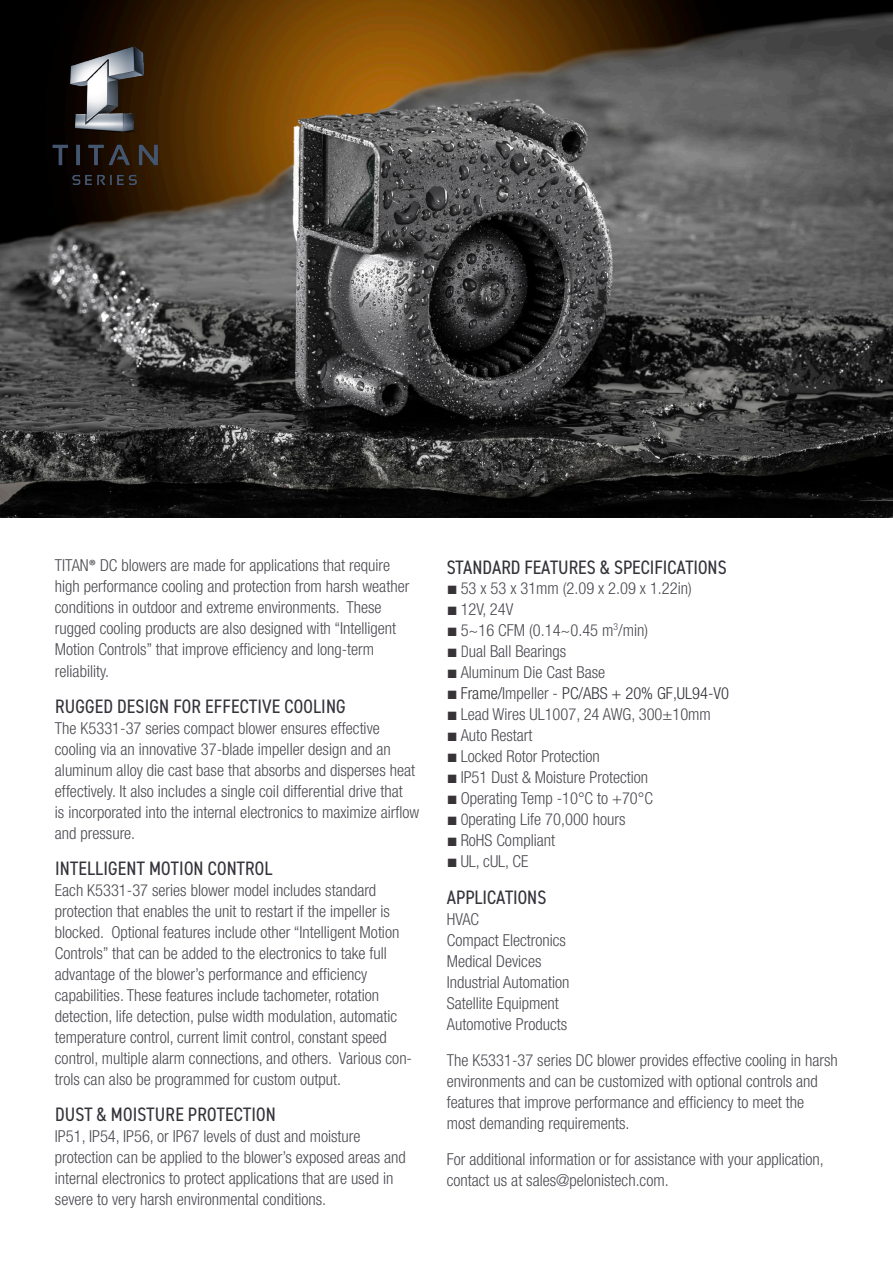
<style>
.page{position:relative;width:893px;height:1263px;background:#fff}
.page>*{position:absolute;margin:0;border:0;box-sizing:border-box;transform-origin:0 0}
.t1{font:condensed 19.5px "DIN2014";letter-spacing:.01em;color:#36343b}
.t2{font:300 condensed 16.5px/21px "Helvetica Neue LT Com";color:#4c4b52}
.t3{font:300 condensed 16.5px "Helvetica Neue LT Com";color:#36343b}
.s1{font-family:"Myriad Pro";font-weight:600;font-stretch:normal}
.s2{font-family:"Arial";font-weight:400;font-stretch:normal;font-size:18px;color:#373337}
.s3{font-family:"DIN2014"}
.s4{color:#373337}
.s5{color:#4c4b52}
</style>
<div class="page">
<img style="left:0;top:0;width:893px;height:518px">
<img style="left:20px;top:38px;width:162px;height:169px">
<p class="t2" style="left:55px;top:555px;width:337px">TITAN<span class="s1">®</span> DC blowers are made for applications that require</p>
<p class="t2" style="left:55px;top:576px;width:356px">high performance cooling and protection from harsh weather</p>
<p class="t2" style="left:55px;top:597px;width:328px">conditions in outdoor and extreme environments. These</p>
<p class="t2" style="left:55px;top:618px;width:343px">rugged cooling products are also designed with “Intelligent<br>Motion Controls” that improve efficiency and long-term</p>
<p class="t2" style="left:55px;top:660px;width:56px">reliability.</p>
<p class="t1" style="left:55px;top:693px;width:292px">RUGGED DESIGN FOR EFFECTIVE COOLING</p>
<p class="t2" style="left:55px;top:717px;width:326px">The K5331-37 series compact blower ensures effective</p>
<p class="t2" style="left:55px;top:738px;width:362px">cooling via an innovative 37-blade impeller design and an aluminum alloy die cast base that absorbs and disperses heat</p>
<p class="t2" style="left:55px;top:780px;width:349px">effectively. It also includes a single coil differential drive that</p>
<p class="t2" style="left:55px;top:801px;width:366px;line-height:21.6px">is incorporated into the internal electronics to maximize airflow and pressure.</p>
<p class="t1" style="left:55px;top:856px;width:219px">INTELLIGENT MOTION CONTROL</p>
<p class="t2" style="left:55px;top:880px;width:323px">Each K5331-37 series blower model includes standard</p>
<p class="t2" style="left:55px;top:901px;width:346px">protection that enables the unit to restart if the impeller is blocked. Optional features include other “Intelligent Motion Controls” that can be added to the electronics to take full advantage of the blower’s performance and efficiency</p>
<p class="t2" style="left:55px;top:985px;width:326px">capabilities. These features include tachometer, rotation</p>
<p class="t2" style="left:55px;top:1006px;width:344px">detection, life detection, pulse width modulation, automatic temperature control, current limit control, constant speed</p>
<p class="t2" style="left:55px;top:1048px;width:359px">control, multiple alarm connections, and others. Various con&shy;trols can also be programmed for custom output.</p>
<p class="t1" style="left:55px;top:1102px;width:222px">DUST &amp; MOISTURE PROTECTION</p>
<p class="t2" style="left:55px;top:1126px;width:307px">IP51, IP54, IP56, or IP67 levels of dust and moisture</p>
<p class="t2" style="left:55px;top:1147px;width:352px">protection can be applied to the blower’s exposed areas and internal electronics to protect applications that are used in severe to very harsh environmental conditions.</p>
<p class="t1" style="left:447px;top:554px;width:281px">STANDARD FEATURES &amp; SPECIFICATIONS</p>
<p class="t2" style="left:447px;top:577px;width:246px"><span class="s2">■</span> 53 x 53 x 31mm (2.09 x 2.09 x 1.22in)</p>
<p class="t2" style="left:447px;top:598px;width:68px"><span class="s2">■</span> 12V, 24V</p>
<p class="t2" style="left:447px;top:619px;width:203px"><span class="s2">■</span> 5~16 CFM (0.14~0.45 m<sup>3</sup>/min)</p>
<p class="t2" style="left:447px;top:640px;width:121px"><span class="s2">■</span> <span class="s3">D</span>ual Ball Bearings</p>
<p class="t2" style="left:447px;top:661px;width:160px"><span class="s2">■</span> Aluminum Die Cast Base</p>
<p class="t3" style="left:447px;top:683px;width:284px"><span class="s2">■</span> <span class="s4">Frame/</span><span class="s5">Impeller -</span> PC/ABS + 20% GF,UL94-V0</p>
<p class="t2" style="left:447px;top:703px;width:266px"><span class="s2">■</span> Lead Wires UL1007, 24 AWG, 300±10mm</p>
<p class="t2" style="left:447px;top:724px;width:87px"><span class="s2">■</span> Auto Restart</p>
<p class="t2" style="left:447px;top:745px;width:155px"><span class="s2">■</span> Locked Rotor Protection</p>
<p class="t2" style="left:447px;top:766px;width:203px"><span class="s2">■</span> IP51 Dust &amp; Moisture Protection</p>
<p class="t2" style="left:447px;top:787px;width:208px"><span class="s2">■</span> Operating Temp -10°C to +70°C</p>
<p class="t2" style="left:447px;top:808px;width:180px"><span class="s2">■</span> <span class="s3">O</span>perating Life 70,000 hours</p>
<p class="t2" style="left:447px;top:829px;width:110px"><span class="s2">■</span> RoHS Compliant</p>
<p class="t2" style="left:447px;top:850px;width:83px"><span class="s2">■</span> UL, cUL, CE</p>
<p class="t1" style="left:447px;top:884px;width:101px">APPLICATIONS</p>
<p class="t2" style="left:447px;top:909px;width:34px">HVAC</p>
<p class="t2" style="left:447px;top:930px;width:121px">Compact Electronics</p>
<p class="t2" style="left:447px;top:951px;width:96px">Medical Devices</p>
<p class="t2" style="left:447px;top:972px;width:124px">Industrial Automation</p>
<p class="t2" style="left:447px;top:993px;width:114px">Satellite Equipment</p>
<p class="t2" style="left:447px;top:1014px;width:122px">Automotive Products</p>
<p class="t2" style="left:447px;top:1050px;width:393px">The K5331-37 series DC blower provides effective cooling in harsh environments and can be customized with optional controls and features that improve performance and efficiency to meet the</p>
<p class="t2" style="left:447px;top:1113px;width:184px">most demanding requirements.</p>
<p class="t2" style="left:447px;top:1149px;width:379px">For additional information or for assistance with your application, contact us at sales@pelonistech.com.</p>
</div>
